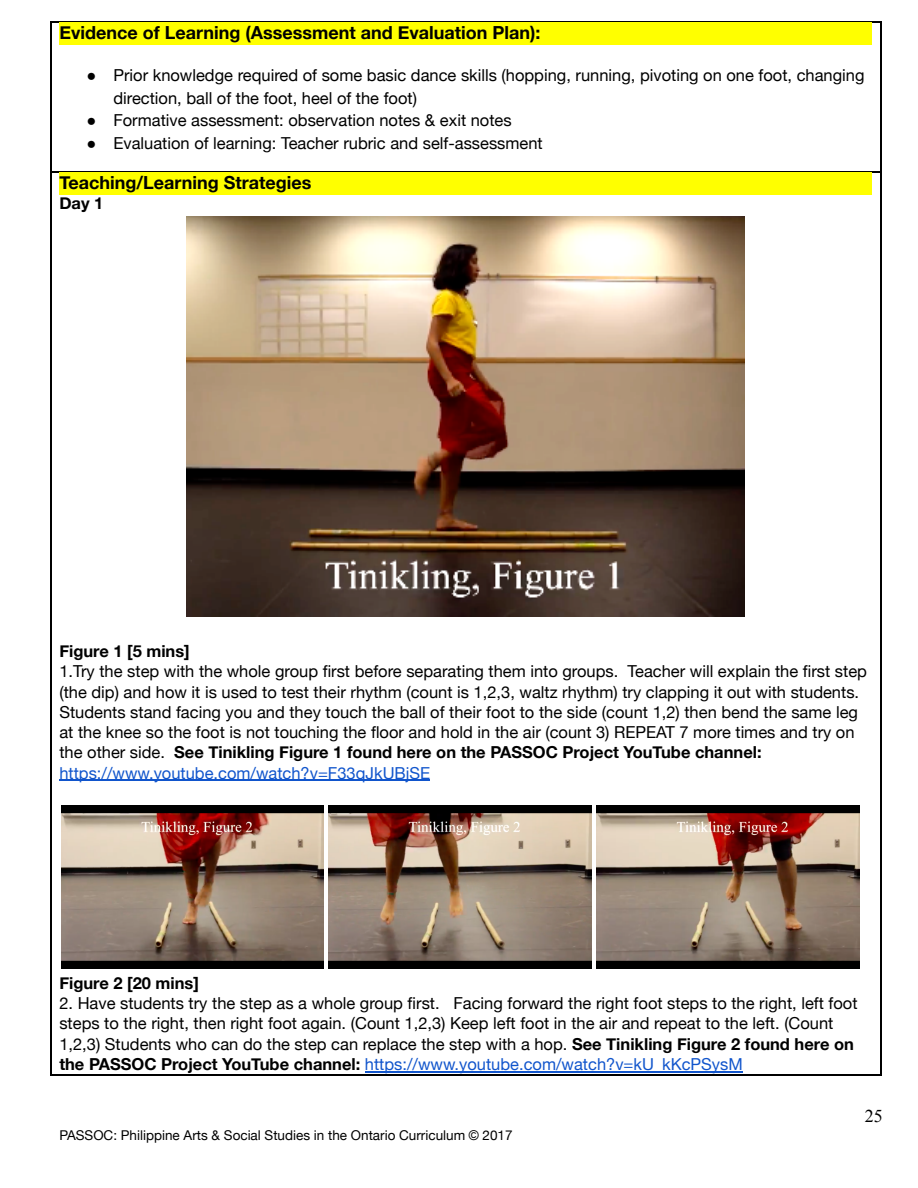
<style>
.page{position:relative;width:918px;height:1188px;background:#fff}
.page>*{position:absolute;margin:0;border:0;box-sizing:border-box;transform-origin:0 0}
.t1{font:700 18px "Helvetica Neue";color:#000}
.t2{font:18px "Times New Roman";color:#000}
.t3{font:16.5px/20.2px "Helvetica Neue";color:#000}
.t4{font:700 16.5px "Helvetica Neue";color:#000}
.t5{font:13.5px "Helvetica Neue";color:#000}
.s1{font-family:"Arial"}
.s2{font-weight:700}
.s3{color:#15c}
</style>
<div class="page">
<hr style="left:51px;top:1074px;width:831px;height:2px;background:#000">
<hr style="left:51px;top:171px;width:1px;height:905px;background:#000">
<hr style="left:881px;top:171px;width:1px;height:905px;background:#000">
<hr style="left:51px;top:21px;width:831px;height:1px;background:#000">
<hr style="left:51px;top:171px;width:831px;height:1px;background:#000">
<hr style="left:51px;top:21px;width:1px;height:151px;background:#000">
<hr style="left:881px;top:21px;width:1px;height:151px;background:#000">
<div style="left:60px;top:22px;width:812px;height:23px;background:#ff0"></div>
<div style="left:60px;top:172px;width:812px;height:23px;background:#ff0"></div>
<img style="left:186px;top:216px;width:559px;height:400px">
<hr style="left:59px;top:780px;width:371px;height:1px;background:#15c">
<img style="left:62px;top:806px;width:262px;height:163px">
<img style="left:328px;top:806px;width:264px;height:163px">
<img style="left:596px;top:806px;width:264px;height:163px">
<hr style="left:365px;top:1071px;width:378px;height:1px;background:#15c">
<p class="t1" style="left:59px;top:22px;width:482px">Evidence of Learning (Assessment and Evaluation Plan):</p>
<p class="t3" style="left:113px;top:64px;width:753px;line-height:22.5px;text-indent:-27px"><span class="s1">●</span> Prior knowledge required of some basic dance skills (hopping, running, pivoting on one foot, changing direction, ball of the foot, heel of the foot)</p>
<p class="t3" style="left:86px;top:110px;width:427px"><span class="s1">●</span> Formative assessment: observation notes &amp; exit notes</p>
<p class="t3" style="left:86px;top:132px;width:458px"><span class="s1">●</span> Evaluation of learning: Teacher rubric and self-assessment</p>
<p class="t1" style="left:59px;top:171px;width:253px">Teaching/Learning Strategies</p>
<p class="t4" style="left:59px;top:193px;width:46px">Day 1</p>
<p class="t4" style="left:59px;top:641px;width:132px">Figure 1 [5 mins]</p>
<p class="t3" style="left:59px;top:661px;width:809px">1.Try the step with the whole group first before separating them into groups. Teacher will explain the first step (the dip) and how it is used to test their rhythm (count is 1,2,3, waltz rhythm) try clapping it out with students.<br>Students stand facing you and they touch the ball of their foot to the side (count 1,2) then bend the same leg at the knee so the foot is not touching the floor and hold in the air (count 3) REPEAT 7 more times and try on the other side. <span class="s2">See Tinikling Figure 1 found here on the PASSOC Project YouTube channel: </span><span class="s3">https://www.youtube.com/watch?v=F33qJkUBjSE</span></p>
<p class="t4" style="left:59px;top:973px;width:141px">Figure 2 [20 mins]</p>
<p class="t3" style="left:59px;top:993px;width:800px">2. Have students try the step as a whole group first. Facing forward the right foot steps to the right, left foot steps to the right, then right foot again. (Count 1,2,3) Keep left foot in the air and repeat to the left. (Count 1,2,3) Students who can do the step can replace the step with a hop. <span class="s2">See Tinikling Figure 2 found here on the PASSOC Project YouTube channel:</span> <span class="s3">https://www.youtube.com/watch?v=kU_kKcPSysM</span></p>
<p class="t5" style="left:59px;top:1127px;width:455px">PASSOC: Philippine Arts &amp; Social Studies in the Ontario Curriculum <span class="s1">©</span> 2017</p>
<p class="t2" style="left:865px;top:1104px;width:19px">25</p>
</div>
